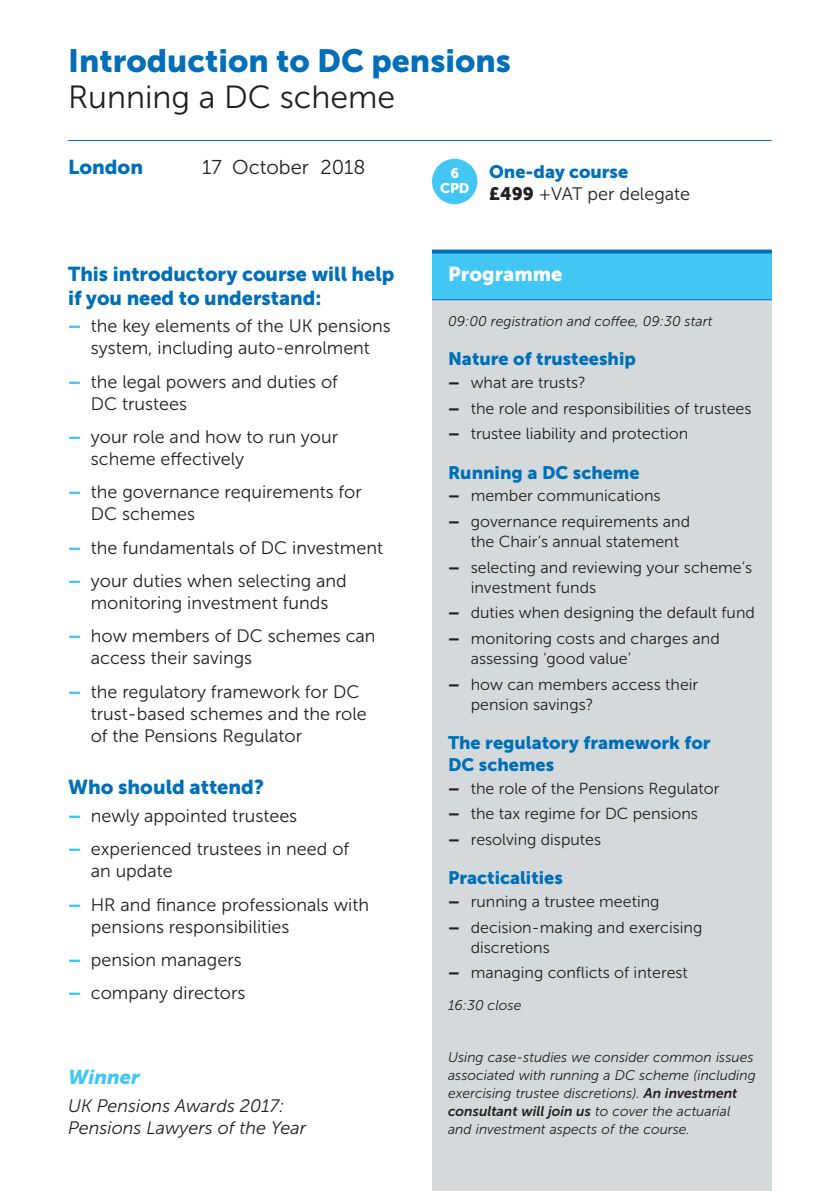
<style>
.page{position:relative;width:840px;height:1191px;background:#fff}
.page>*{position:absolute;margin:0;border:0;box-sizing:border-box;transform-origin:0 0}
.t1{font:32px "Museo Sans 900";color:#006fb7}
.t2{font:32px "Museo Sans 300";color:#231f20}
.Sub_headings{font:20px/24px "Museo Sans 900";color:#006fb7}
.Dates_10_13{font:20px "Museo Sans 300";color:#231f20}
.t3{font:20px "Museo Sans 900";color:#fff}
.Dates_10_13-2{font:20px "Museo Sans 900";color:#006fb7}
.Sub_headings-2{font:italic 20px "Museo Sans 900";color:#42c6f3}
.t4{font:18px/22px "Museo Sans 300";color:#231f20}
.Programme_headings{font:18px/22px "Museo Sans 900";color:#006fb7}
.Body_copy_-_MS_300_9{font:italic 18px/22px "Museo Sans 300";color:#231f20}
.t5{font:16px/20px "Museo Sans 300";color:#231f20}
.MS_300_Italic_7pt{font:italic 14px/18px "Museo Sans 300";color:#231f20}
.t6{font:14px/15px "Museo Sans 900";color:#fff;text-align:center}
.s1{font-family:"Museo Sans 900";color:#42c6f3}
.s2{font-family:"Museo Sans 900";color:#006fb7}
.s3{font-family:"Museo Sans 900"}
.s4{font-family:"Museo Sans 700"}
</style>
<div class="page">
<hr style="left:68px;top:140px;width:703px;height:1px;background:#006fb7">
<div style="left:432px;top:300px;width:339px;height:891px;background:#d4dadb"></div>
<div style="left:432px;top:251px;width:339px;height:49px;background:#42c6f3"></div>
<svg style="left:432px;top:249px;width:339px;height:4px"></svg>
<hr style="left:432px;top:299px;width:339px;height:1px;background:#006fb7">
<div style="left:432px;top:159px;width:45px;height:45px;background:#42c6f3;border-radius:50%"></div>
<p class="t1" style="left:68px;top:43px;width:444px">Introduction to DC pensions</p>
<p class="t2" style="left:68px;top:80px;width:328px">Running a DC scheme</p>
<p class="Dates_10_13-2" style="left:68px;top:155px;width:76px">London</p>
<p class="Dates_10_13" style="left:202px;top:156px;width:165px">17 October 2018</p>
<p class="Sub_headings" style="left:68px;top:261px;width:327px">This introductory course will help if you need to understand:</p>
<p class="t4" style="left:68px;top:315px;width:324px;text-align:center"><span class="s1">–</span> the key elements of the UK pensions system, including auto-enrolment</p>
<p class="t4" style="left:91px;top:370px;width:248px;text-indent:-23px"><span class="s1">–</span> the legal powers and duties of<br>DC trustees</p>
<p class="t4" style="left:91px;top:426px;width:249px;text-indent:-23px"><span class="s1">–</span> your role and how to run your scheme effectively</p>
<p class="t4" style="left:91px;top:481px;width:272px;text-indent:-23px"><span class="s1">–</span> the governance requirements for<br>DC schemes</p>
<p class="t4" style="left:68px;top:536px;width:316px"><span class="s1">–</span> the fundamentals of DC investment</p>
<p class="t4" style="left:68px;top:570px;width:280px;text-align:center"><span class="s1">–</span> your duties when selecting and monitoring investment funds</p>
<p class="t4" style="left:91px;top:625px;width:286px;text-indent:-23px"><span class="s1">–</span> how members of DC schemes can access their savings</p>
<p class="t4" style="left:91px;top:680px;width:277px;text-indent:-23px"><span class="s1">–</span> the regulatory framework for DC trust-based schemes and the role of the Pensions Regulator</p>
<p class="Sub_headings" style="left:68px;top:775px;width:197px">Who should attend?</p>
<p class="t4" style="left:68px;top:804px;width:230px"><span class="s1">–</span> newly appointed trustees</p>
<p class="t4" style="left:91px;top:838px;width:260px;text-indent:-23px"><span class="s1">–</span> experienced trustees in need of an update</p>
<p class="t4" style="left:91px;top:893px;width:280px;text-indent:-23px"><span class="s1">–</span> HR and finance professionals with pensions responsibilities</p>
<p class="t4" style="left:68px;top:948px;width:175px"><span class="s1">–</span> pension managers</p>
<p class="t4" style="left:68px;top:982px;width:179px"><span class="s1">–</span> company directors</p>
<p class="Sub_headings-2" style="left:68px;top:1065px;width:73px">Winner</p>
<p class="Body_copy_-_MS_300_9" style="left:68px;top:1094px;width:239px">UK Pensions Awards 2017:<br>Pensions Lawyers of the Year</p>
<p class="t6" style="left:440px;top:165px;width:31px">6<br>CPD</p>
<p class="t4" style="left:489px;top:161px;width:202px"><span class="s2">One-day course<br></span><span class="s3">£499</span> +VAT per delegate</p>
<p class="t3" style="left:448px;top:262px;width:116px">Programme</p>
<p class="MS_300_Italic_7pt" style="left:448px;top:312px;width:266px">09:00 registration and coffee, 09:30 start</p>
<p class="Programme_headings" style="left:448px;top:348px;width:189px">Nature of trusteeship</p>
<p class="t5" style="left:448px;top:373px;width:139px"><span class="s3">–</span> what are trusts?</p>
<p class="t5" style="left:448px;top:398px;width:305px"><span class="s3">–</span> the role and responsibilities of trustees</p>
<p class="t5" style="left:448px;top:424px;width:242px"><span class="s3">–</span> trustee liability and protection</p>
<p class="Programme_headings" style="left:448px;top:461px;width:193px">Running a DC scheme</p>
<p class="t5" style="left:448px;top:486px;width:214px"><span class="s3">–</span> member communications</p>
<p class="t5" style="left:470px;top:511px;width:221px;text-indent:-23px"><span class="s3">–</span> governance requirements and the Chair’s annual statement</p>
<p class="t5" style="left:470px;top:557px;width:283px;text-indent:-23px"><span class="s3">–</span> selecting and reviewing your scheme’s investment funds</p>
<p class="t5" style="left:448px;top:603px;width:308px"><span class="s3">–</span> duties when designing the default fund</p>
<p class="t5" style="left:470px;top:628px;width:250px;text-indent:-23px"><span class="s3">–</span> monitoring costs and charges and assessing ‘good value’</p>
<p class="t5" style="left:470px;top:674px;width:229px;text-indent:-23px"><span class="s3">–</span> how can members access their pension savings?</p>
<p class="Programme_headings" style="left:448px;top:731px;width:264px">The regulatory framework for<br>DC schemes</p>
<p class="t5" style="left:448px;top:778px;width:273px"><span class="s3">–</span> the role of the Pensions Regulator</p>
<p class="t5" style="left:448px;top:804px;width:251px"><span class="s3">–</span> the tax regime for DC pensions</p>
<p class="t5" style="left:448px;top:829px;width:155px"><span class="s3">–</span> resolving disputes</p>
<p class="Programme_headings" style="left:448px;top:866px;width:116px">Practicalities</p>
<p class="t5" style="left:448px;top:891px;width:213px"><span class="s3">–</span> running a trustee meeting</p>
<p class="t5" style="left:470px;top:917px;width:233px;text-indent:-23px"><span class="s3">–</span> decision-making and exercising discretions</p>
<p class="t5" style="left:448px;top:962px;width:241px"><span class="s3">–</span> managing conflicts of interest</p>
<p class="MS_300_Italic_7pt" style="left:448px;top:995px;width:75px">16:30 close</p>
<p class="MS_300_Italic_7pt" style="left:448px;top:1048px;width:309px">Using case-studies we consider common issues associated with running a DC scheme (including exercising trustee discretions). <span class="s4">An investment consultant will join us</span> to cover the actuarial and investment aspects of the course.</p>
</div>
